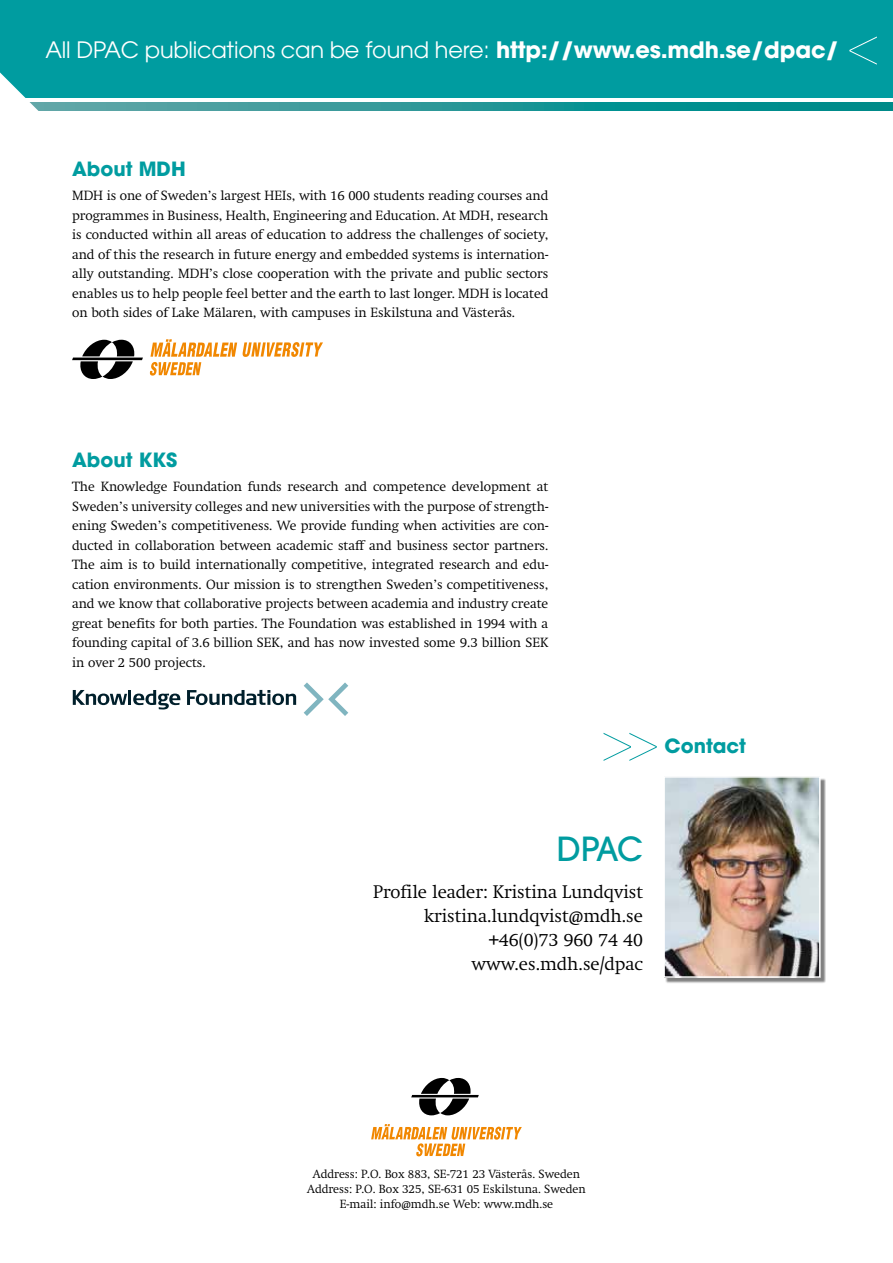
<style>
.page{position:relative;width:893px;height:1263px;background:#fff}
.page>*{position:absolute;margin:0;border:0;box-sizing:border-box;transform-origin:0 0}
.t1{font:200 54px "Helvetica Neue";color:#009ca0}
.t2{font:500 33px "ITC Avant Garde Pro";color:#009ca0}
.t3{font:22.5px "ITC Avant Garde Pro";letter-spacing:-.01em;color:#fff}
.t4{font:700 19.5px "ITC Avant Garde Pro";color:#009ca0}
.t5{font:300 18px/24px "Swift";color:#000;text-align:right}
.t6{font:300 13.2px/19.5px "Swift";color:#000;text-align:justify}
.t7{font:300 11.7px/15px "Swift";color:#000;text-align:center}
.s1{font-weight:700}
.s2{font-size:13.5px}
</style>
<div class="page">
<svg style="left:41px;top:102px;width:852px;height:9px;background:#269797"></svg>
<div style="left:0;top:0;width:893px;height:98px;background:#009ca0"></div>
<svg style="left:72px;top:340px;width:71px;height:39px"></svg>
<svg style="left:150px;top:339px;width:173px;height:37px"></svg>
<svg style="left:304px;top:682px;width:44px;height:34px"></svg>
<svg style="left:73px;top:690px;width:54px;height:15px"></svg>
<hr style="left:128px;top:690px;width:3px;height:15px;background:#001f2b">
<svg style="left:133px;top:690px;width:47px;height:19px"></svg>
<svg style="left:187px;top:690px;width:109px;height:15px"></svg>
<div style="left:665px;top:778px;width:161px;height:205px;background:#000;opacity:.5"></div>
<img style="left:666px;top:779px;width:152px;height:196px">
<div style="left:663px;top:776px;width:158px;height:202px;border:2px solid #fff"></div>
<svg style="left:0;top:72px;width:41px;height:39px"></svg>
<svg style="left:411px;top:1078px;width:68px;height:37px"></svg>
<svg style="left:371px;top:1124px;width:151px;height:32px"></svg>
<h3 class="t3" style="left:45px;top:36px;width:795px">All DPAC publications can be found here: <span class="s1">http://www.es.mdh.se/dpac/</span></h3>
<h3 class="t4" style="left:72px;top:156px;width:115px">About MDH</h3>
<p class="t6" style="left:72px;top:186px;width:478px">MDH is one of Sweden’s largest HEIs, with 16 000 students reading courses and programmes in Business, Health, Engineering and Education. At MDH, research is conducted within all areas of education to address the challenges of society, and of this the research in future energy and embedded systems is internation&shy;ally outstanding. MDH’s close cooperation with the private and public sectors enables us to help people feel better and the earth to last longer. MDH is located on both sides of Lake Mälaren, with campuses in Eskilstuna and Västerås.</p>
<h3 class="t4" style="left:72px;top:447px;width:107px">About KKS</h3>
<p class="t6" style="left:72px;top:477px;width:478px">The Knowledge Foundation funds research and competence development at Sweden’s university colleges and new universities with the purpose of strength&shy;ening Sweden’s competitiveness. We provide funding when activities are con&shy;ducted in collaboration between academic staff and business sector partners.<br>The aim is to build internationally competitive, integrated research and edu&shy;cation environments. Our mission is to strengthen Sweden’s competitiveness, and we know that collaborative projects between academia and industry create great benefits for both parties. The Foundation was established in 1994 with a founding capital of 3.6 billion SEK, and has now invested some 9.3 billion SEK in over 2 500 projects<span class="s2">.</span></p>
<h1 class="t1" style="left:601px;top:699px;width:60px">&gt;&gt;</h1>
<h3 class="t4" style="left:665px;top:733px;width:83px">Contact</h3>
<h2 class="t2" style="left:557px;top:828px;width:88px">DPAC</h2>
<h3 class="t5" style="left:373px;top:880px;width:271px">Profile leader: Kristina Lundqvist kristina.lundqvist@mdh.se +46(0)73 960 74 40 www.es.mdh.se/dpac</h3>
<p class="t7" style="left:307px;top:1166px;width:280px">Address: P.O. Box 883, SE-721 23 Västerås. Sweden<br>Address: P.O. Box 325, SE-631 05 Eskilstuna. Sweden<br>E-mail: info@mdh.se Web: www.mdh.se</p>
</div>
